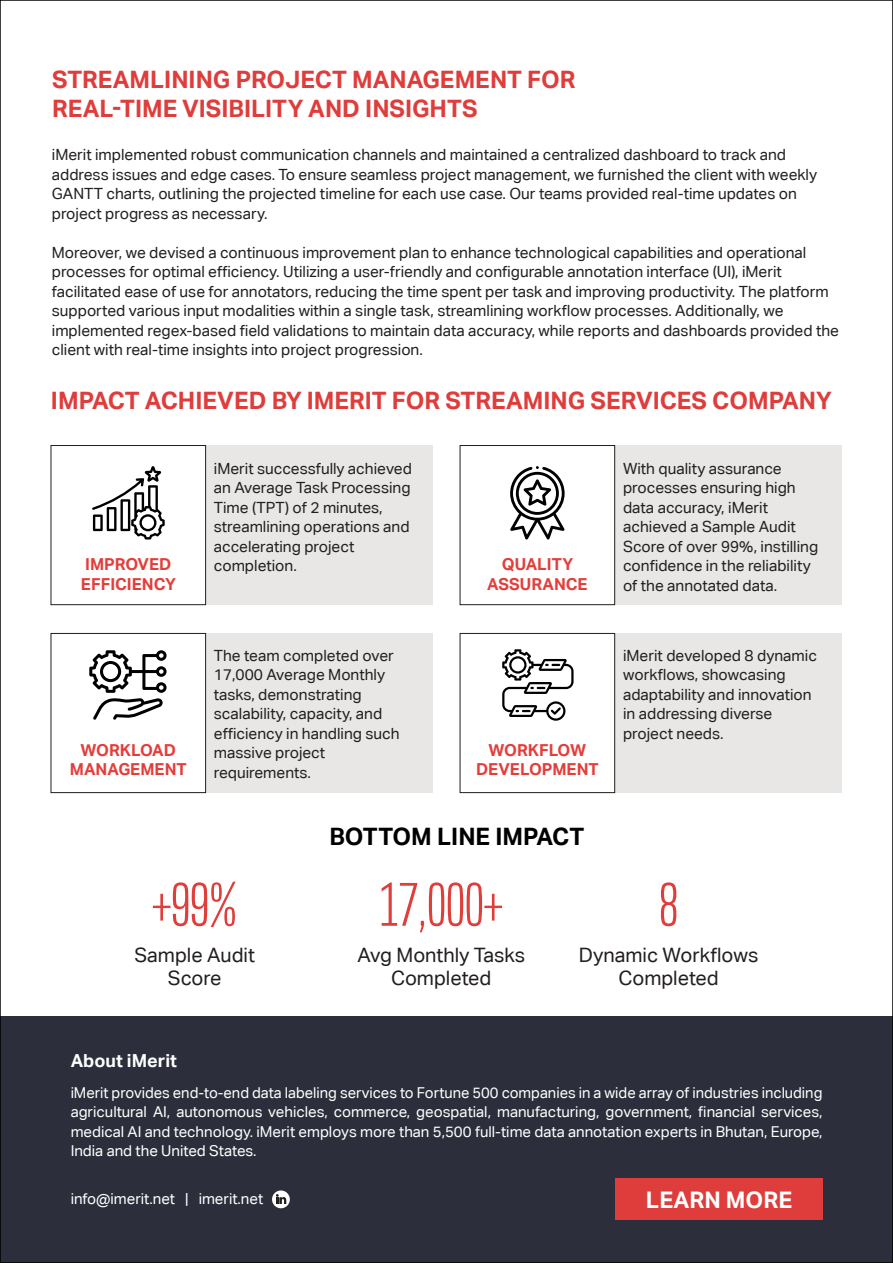
<style>
.page{position:relative;width:893px;height:1263px;background:#fff}
.page>*{position:absolute;margin:0;border:0;box-sizing:border-box;transform-origin:0 0}
.t1{font:300 63px "Mongoose";color:#df3e3b}
.t2{font:700 24px/28.8px "Aktiv Grotesk Corp";color:#df3d3b}
.t3{font:700 24px "Aktiv Grotesk Corp";color:#000}
.t4{font:700 22.8px "Aktiv Grotesk Corp";color:#fff}
.t5{font:19.95px/23.9px "Aktiv Grotesk Corp";color:#231f20;text-align:center}
.t6{font:700 18px "Aktiv Grotesk Corp";color:#fff}
.t7{font:700 16.5px/19.8px "Aktiv Grotesk Corp";color:#e43e3b;text-align:center}
.t8{font:15.45px/19.5px "Aktiv Grotesk Corp";color:#231f20}
.t9{font:15px/19.5px "Aktiv Grotesk Corp";color:#fff;text-align:justify}
</style>
<div class="page">
<div style="left:0;top:1017px;width:893px;height:246px;background:#2c2f3b"></div>
<div style="left:615px;top:1179px;width:207px;height:41px;background:#df3d3b"></div>
<svg style="left:272px;top:1190px;width:18px;height:18px"></svg>
<div style="left:206px;top:445px;width:227px;height:160px;background:#e8e7e6"></div>
<div style="left:51px;top:445px;width:155px;height:160px;background:#fff;border:1px solid #211e1e"></div>
<div style="left:206px;top:633px;width:227px;height:160px;background:#e8e7e6"></div>
<div style="left:51px;top:633px;width:155px;height:160px;background:#fff;border:1px solid #211e1e"></div>
<div style="left:614px;top:633px;width:228px;height:160px;background:#e8e7e6"></div>
<div style="left:460px;top:633px;width:155px;height:160px;background:#fff;border:1px solid #211e1e"></div>
<div style="left:615px;top:445px;width:227px;height:160px;background:#e8e7e6"></div>
<div style="left:460px;top:445px;width:155px;height:160px;background:#fff;border:1px solid #211e1e"></div>
<svg style="left:92px;top:466px;width:73px;height:73px"></svg>
<svg style="left:510px;top:466px;width:55px;height:73px"></svg>
<svg style="left:89px;top:650px;width:78px;height:70px"></svg>
<svg style="left:502px;top:649px;width:72px;height:72px"></svg>
<h2 class="t2" style="left:52px;top:65px;width:525px">STREAMLINING PROJECT MANAGEMENT FOR<br>REAL-TIME VISIBILITY AND INSIGHTS</h2>
<p class="t8" style="left:52px;top:145px;width:767px">iMerit implemented robust communication channels and maintained a centralized dashboard to track and address issues and edge cases. To ensure seamless project management, we furnished the client with weekly GANTT charts, outlining the projected timeline for each use case. Our teams provided real-time updates on project progress as necessary.</p>
<p class="t8" style="left:52px;top:242px;width:789px">Moreover, we devised a continuous improvement plan to enhance technological capabilities and operational processes for optimal efficiency. Utilizing a user-friendly and configurable annotation interface (UI), iMerit facilitated ease of use for annotators, reducing the time spent per task and improving productivity. The platform supported various input modalities within a single task, streamlining workflow processes. Additionally, we implemented regex-based field validations to maintain data accuracy, while reports and dashboards provided the client with real-time insights into project progression.</p>
<h2 class="t2" style="left:51px;top:386px;width:782px">IMPACT ACHIEVED BY IMERIT FOR STREAMING SERVICES COMPANY</h2>
<p class="t7" style="left:81px;top:554px;width:97px;text-align:left">IMPROVED<br>EFFICIENCY</p>
<p class="t8" style="left:214px;top:458px;width:200px">iMerit successfully achieved an Average Task Processing<br>Time (TPT) of 2 minutes, streamlining operations and accelerating project completion.</p>
<p class="t7" style="left:487px;top:554px;width:102px">QUALITY<br>ASSURANCE</p>
<p class="t8" style="left:623px;top:458px;width:197px">With quality assurance processes ensuring high data accuracy, iMerit achieved a Sample Audit<br>Score of over 99%, instilling confidence in the reliability of the annotated data.</p>
<p class="t8" style="left:214px;top:646px;width:187px">The team completed over<br>17,000 Average Monthly tasks, demonstrating scalability, capacity, and efficiency in handling such massive project requirements.</p>
<p class="t8" style="left:623px;top:646px;width:195px">iMerit developed 8 dynamic workflows, showcasing adaptability and innovation in addressing diverse project needs.</p>
<p class="t7" style="left:70px;top:739px;width:118px">WORKLOAD<br>MANAGEMENT</p>
<p class="t7" style="left:476px;top:739px;width:124px">WORKFLOW<br>DEVELOPMENT</p>
<h1 class="t1" style="left:152px;top:868px;width:86px">+99%</h1>
<p class="t5" style="left:135px;top:942px;width:122px">Sample Audit<br>Score</p>
<p class="t6" style="left:71px;top:1050px;width:108px">About iMerit</p>
<h2 class="t3" style="left:329px;top:821px;width:256px">BOTTOM LINE IMPACT</h2>
<h1 class="t1" style="left:380px;top:868px;width:124px">17,000+</h1>
<p class="t5" style="left:357px;top:942px;width:169px">Avg Monthly Tasks<br>Completed</p>
<h1 class="t1" style="left:659px;top:868px;width:20px">8</h1>
<p class="t5" style="left:579px;top:942px;width:181px">Dynamic Workflows<br>Completed</p>
<p class="t9" style="left:71px;top:1083px;width:753px">iMerit provides end-to-end data labeling services to Fortune 500 companies in a wide array of industries including agricultural AI, autonomous vehicles, commerce, geospatial, manufacturing, government, financial services, medical AI and technology. iMerit employs more than 5,500 full-time data annotation experts in Bhutan, Europe, India and the United States.</p>
<p class="t9" style="left:71px;top:1189px;width:194px">info@imerit.net | imerit.net</p>
<h3 class="t4" style="left:646px;top:1186px;width:148px">LEARN MORE</h3>
</div>
